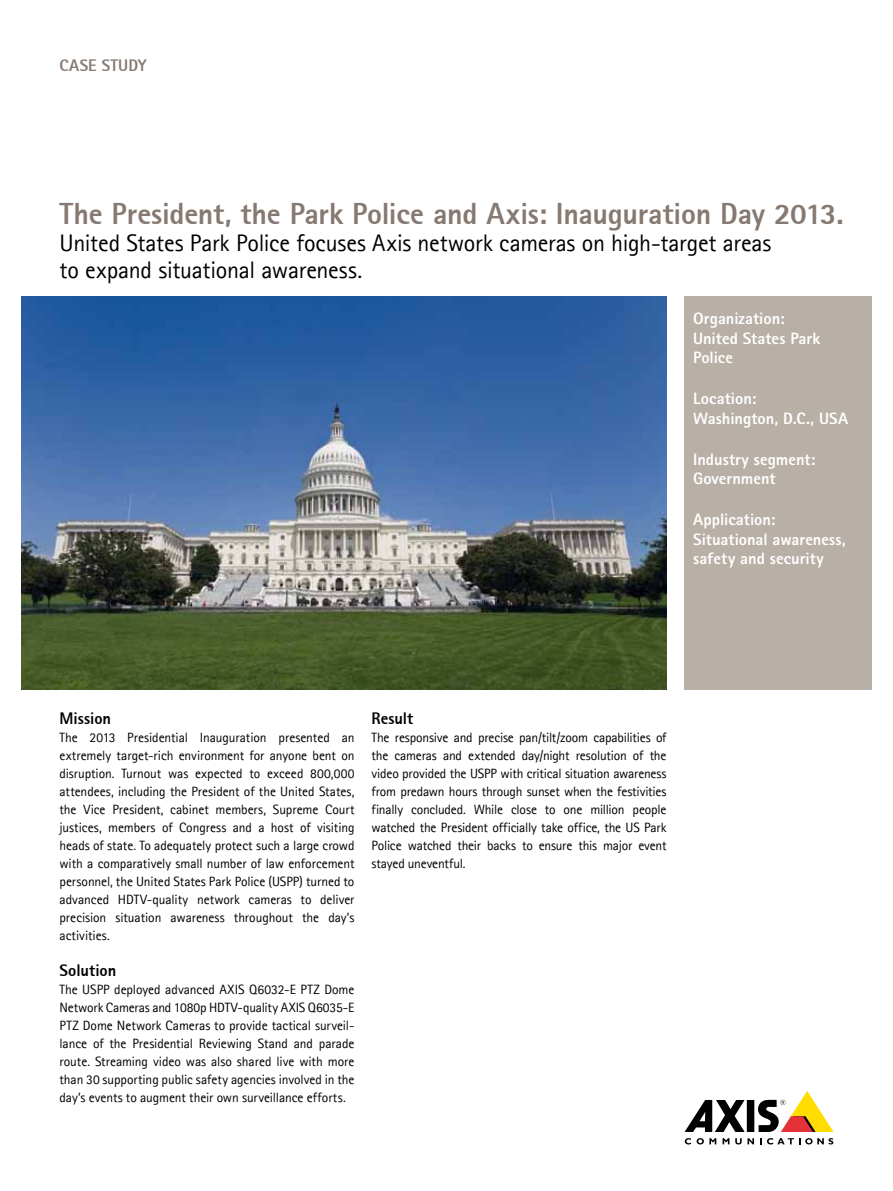
<style>
.page{position:relative;width:893px;height:1191px;background:#fff}
.page>*{position:absolute;margin:0;border:0;box-sizing:border-box;transform-origin:0 0}
.t1{font:800 30px "Agfa Rotis Sans Serif";letter-spacing:-.01em;color:#857971}
.t2{font:24px/27px "Agfa Rotis Sans Serif";letter-spacing:-.01em;color:#000}
.t3{font:800 16.5px/19.5px "Rotis Sans Serif Pro";color:#fff}
.t4{font:800 16.5px "Agfa Rotis Sans Serif";color:#000}
.t5{font:800 16.5px "Agfa Rotis Sans Serif";letter-spacing:.01em;color:#857971}
.t6{font:13.5px/18px "Agfa Rotis Sans Serif";letter-spacing:-.01em;color:#000;text-align:justify}
</style>
<div class="page">
<div style="left:747px;top:1100px;width:7px;height:32px;background:#000"></div>
<svg style="left:685px;top:1100px;width:60px;height:32px"></svg>
<svg style="left:758px;top:1091px;width:75px;height:41px"></svg>
<svg style="left:685px;top:1138px;width:6px;height:6px"></svg>
<svg style="left:697px;top:1138px;width:19px;height:6px"></svg>
<svg style="left:723px;top:1138px;width:6px;height:6px"></svg>
<svg style="left:735px;top:1138px;width:19px;height:6px"></svg>
<svg style="left:760px;top:1138px;width:73px;height:6px"></svg>
<div style="left:684px;top:296px;width:188px;height:393px;background:#b8afa6"></div>
<img style="left:21px;top:296px;width:645px;height:393px">
<p class="t5" style="left:60px;top:55px;width:89px">CASE STUDY</p>
<h1 class="t1" style="left:60px;top:194px;width:786px">The President, the Park Police and Axis: Inauguration Day 2013.</h1>
<h2 class="t2" style="left:60px;top:228px;width:713px">United States Park Police focuses Axis network cameras on high-target areas to expand situational awareness.</h2>
<p class="t3" style="left:693px;top:308px;width:129px">Organization:<br>United States Park<br>Police</p>
<p class="t3" style="left:693px;top:389px;width:156px">Location:<br>Washington, D.C., USA</p>
<p class="t3" style="left:693px;top:449px;width:124px">Industry segment:<br>Government</p>
<p class="t3" style="left:693px;top:510px;width:154px">Application:<br>Situational awareness, safety and security</p>
<p class="t4" style="left:60px;top:707px;width:53px">Mission</p>
<p class="t6" style="left:60px;top:727px;width:297px">The 2013 Presidential Inauguration presented an extremely target-rich environment for anyone bent on disruption. Turnout was expected to exceed 800,000 attendees, including the President of the United States, the Vice President, cabinet members, Supreme Court justices, members of Congress and a host of visiting heads of state. To adequately protect such a large crowd with a comparatively small number of law enforcement personnel, the United States Park Police (USPP) turned to advanced HDTV-quality network cameras to deliver precision situation awareness throughout the day’s activities.</p>
<p class="t4" style="left:60px;top:959px;width:58px">Solution</p>
<p class="t6" style="left:60px;top:979px;width:297px">The USPP deployed advanced AXIS Q6032-E PTZ Dome Network Cameras and 1080p HDTV-quality AXIS Q6035-E PTZ Dome Network Cameras to provide tactical surveil&shy;lance of the Presidential Reviewing Stand and parade route. Streaming video was also shared live with more than 30 supporting public safety agencies involved in the day’s events to augment their own surveillance efforts.</p>
<p class="t4" style="left:372px;top:707px;width:43px">Result</p>
<p class="t6" style="left:372px;top:727px;width:296px">The responsive and precise pan/tilt/zoom capabilities of the cameras and extended day/night resolution of the video provided the USPP with critical situation awareness from predawn hours through sunset when the festivities finally concluded. While close to one million people watched the President officially take office, the US Park Police watched their backs to ensure this major event stayed uneventful.</p>
</div>
